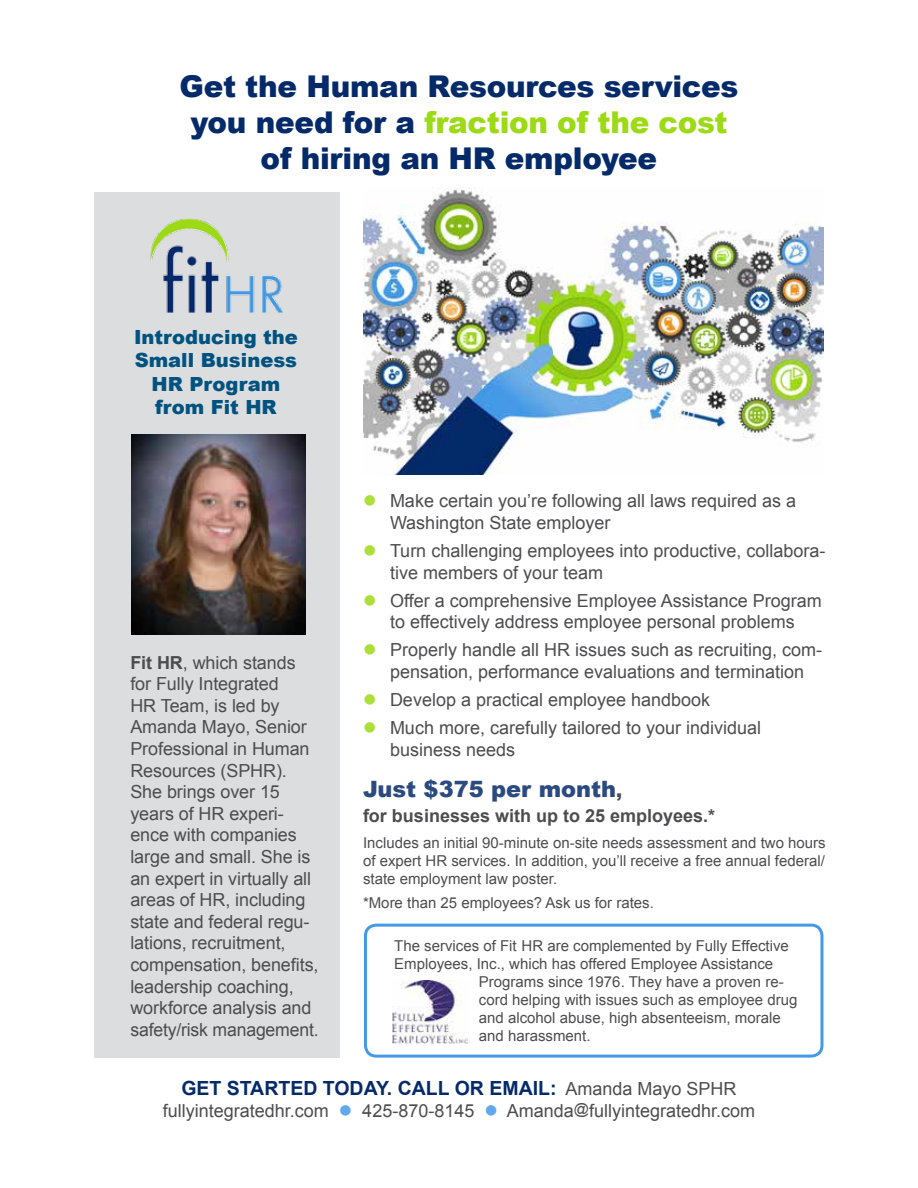
<style>
.page{position:relative;width:918px;height:1188px;background:#fff}
.page>*{position:absolute;margin:0;border:0;box-sizing:border-box;transform-origin:0 0}
.t1{font:900 30px/36px "Arial";letter-spacing:-.01em;color:#052a6a;text-align:center}
.t2{font:900 22.5px "Arial";color:#2b4a80}
.t3{font:900 19.5px/23.4px "Arial";color:#005380;text-align:center}
.t4{font:700 19.5px "Arial";color:#052a6a}
.t5{font:18px/21.6px "Arial";color:#4d4d4f}
.t6{font:700 18px "Arial";color:#4d4d4f}
.t7{font:15px/18px "Arial";color:#4d4d4f;text-align:justify}
.s1{color:#9cda15}
.s2{font-weight:700}
.s3{color:#abe038}
.s4{font-size:18px;color:#4d4d4f}
.s5{font-weight:400;font-size:18px;color:#4d4d4f}
.s6{color:#60a9ea}
</style>
<div class="page">
<div style="left:94px;top:193px;width:246px;height:865px;background:#dcddde"></div>
<img style="left:132px;top:435px;width:174px;height:199px">
<img style="left:150px;top:218px;width:133px;height:95px">
<img style="left:363px;top:188px;width:461px;height:287px">
<div style="left:364px;top:924px;width:460px;height:134px;border:3px solid #449ae6;border-radius:11px"></div>
<img style="left:393px;top:980px;width:76px;height:63px">
<h1 class="t1" style="left:179px;top:67px;width:561px">Get the Human Resources services you need for a <span class="s1">fraction of the cost </span>of hiring an HR employee</h1>
<p class="t3" style="left:134px;top:325px;width:165px">Introducing the<br>Small Business<br>HR Program from Fit HR</p>
<p class="t5" style="left:130px;top:652px;width:190px"><span class="s2">Fit HR</span>, which stands for Fully Integrated<br>HR Team, is led by<br>Amanda Mayo, Senior<br>Professional in Human<br>Resources (SPHR).<br>She brings over 15 years of HR experi&shy;ence with companies large and small. She is an expert in virtually all areas of HR, including state and federal regu&shy;lations, recruitment, compensation, benefits, leadership coaching, workforce analysis and safety/risk management.</p>
<p class="t5" style="left:390px;top:491px;width:408px;text-indent:-27px"><span class="s3">●</span> Make certain you’re following all laws required as a<br>Washington State employer</p>
<p class="t5" style="left:390px;top:540px;width:437px;text-indent:-27px"><span class="s3">●</span> Turn challenging employees into productive, collabora&shy;tive members of your team</p>
<p class="t5" style="left:363px;top:590px;width:460px;text-align:center"><span class="s3">●</span> Offer a comprehensive Employee Assistance Program to effectively address employee personal problems</p>
<p class="t5" style="left:363px;top:640px;width:461px;text-align:center"><span class="s3">●</span> Properly handle all HR issues such as recruiting, com&shy;pensation, performance evaluations and termination</p>
<p class="t5" style="left:363px;top:689px;width:349px"><span class="s3">●</span> Develop a practical employee handbook</p>
<p class="t5" style="left:390px;top:717px;width:373px;text-indent:-27px"><span class="s3">●</span> Much more, carefully tailored to your individual business needs</p>
<p class="t2" style="left:363px;top:772px;width:261px">Just $375 per month<span class="s4">,</span></p>
<p class="t6" style="left:363px;top:804px;width:354px">for businesses with up to 25 employees.*</p>
<p class="t7" style="left:363px;top:834px;width:464px">Includes an initial 90-minute on-site needs assessment and two hours of expert HR services. In addition, you’ll receive a free annual federal/ state employment law poster.</p>
<p class="t7" style="left:363px;top:894px;width:292px">*More than 25 employees? Ask us for rates.</p>
<p class="t7" style="left:394px;top:937px;width:396px">The services of Fit HR are complemented by Fully Effective</p>
<p class="t7" style="left:394px;top:955px;width:381px">Employees, Inc., which has offered Employee Assistance</p>
<p class="t7" style="left:479px;top:973px;width:306px">Programs since 1976. They have a proven re-</p>
<p class="t7" style="left:479px;top:991px;width:320px">cord helping with issues such as employee drug</p>
<p class="t7" style="left:479px;top:1009px;width:303px">and alcohol abuse, high absenteeism, morale</p>
<p class="t7" style="left:479px;top:1027px;width:113px">and harassment.</p>
<p class="t4" style="left:181px;top:1075px;width:557px">GET STARTED TODAY. CALL OR EMAIL: <span class="s5">Amanda Mayo SPHR</span></p>
<p class="t5" style="left:163px;top:1100px;width:594px">fullyintegratedhr.com <span class="s6">●</span> 425-870-8145 <span class="s6">●</span> Amanda<sup>@</sup>fullyintegratedhr.com</p>
</div>
